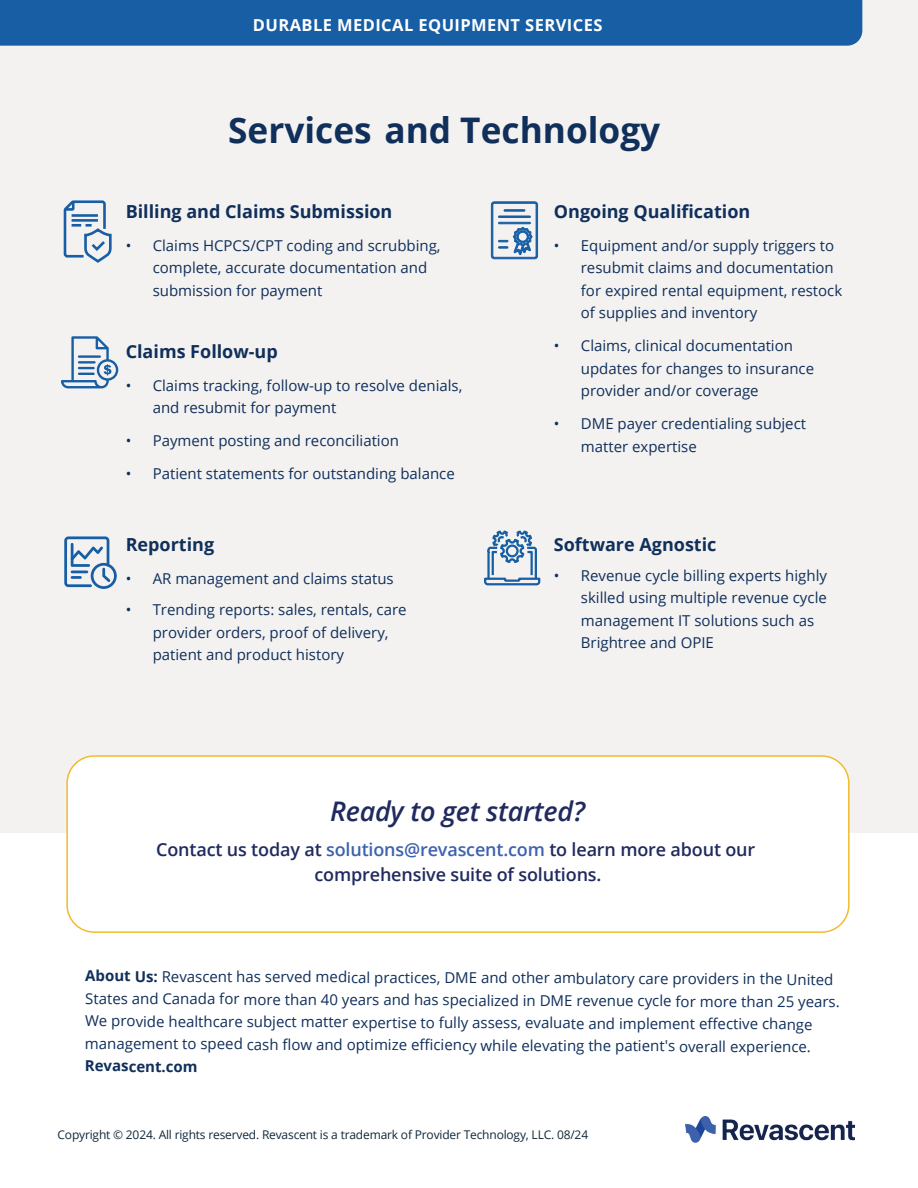
<style>
.page{position:relative;width:918px;height:1188px;background:#fff}
.page>*{position:absolute;margin:0;border:0;box-sizing:border-box;transform-origin:0 0}
.t1{font:700 35.25px "Open Sans";color:#102f5b}
.t2{font:italic 600 27px "Open Sans";letter-spacing:-.01em;color:#212a5e}
.t3{font:600 18px/25.5px "Open Sans";letter-spacing:-.01em;color:#212a5e;text-align:center}
.t4{font:700 18px "Open Sans";color:#102f5b}
.t5{font:700 16.5px "Open Sans";letter-spacing:.025em;color:#fff}
.t6{font:15px/22.5px "Open Sans";color:#102f5b}
.t7{font:700 15px "Open Sans";letter-spacing:-.005em;color:#102f5b}
.t8{font:12px "Open Sans";letter-spacing:-.015em;color:#102838}
.s1{color:#3d62ae}
.s2{font-weight:700}
</style>
<div class="page">
<div style="left:1px;top:1px;width:917px;height:832px;background:#f3f2f0"></div>
<div style="left:67px;top:756px;width:782px;height:176px;background:#fff;border-radius:27px"></div>
<div style="left:66px;top:755px;width:784px;height:178px;border:2px solid #f2bb2d;border-radius:27px"></div>
<img style="left:686px;top:1116px;width:168px;height:27px">
<svg style="left:484px;top:530px;width:57px;height:56px"></svg>
<svg style="left:491px;top:201px;width:47px;height:59px"></svg>
<svg style="left:63px;top:200px;width:49px;height:63px"></svg>
<svg style="left:64px;top:536px;width:53px;height:53px"></svg>
<svg style="left:61px;top:336px;width:57px;height:52px"></svg>
<div style="left:0;top:0;width:862px;height:46px;background:#175ea5"></div>
<p class="t5" style="left:253px;top:13px;width:351px">DURABLE MEDICAL EQUIPMENT SERVICES</p>
<h1 class="t1" style="left:228px;top:106px;width:434px">Services and Technology</h1>
<p class="t4" style="left:126px;top:198px;width:268px">Billing and Claims Submission</p>
<p class="t6" style="left:153px;top:233px;width:289px;text-indent:-27px">• Claims HCPCS/CPT coding and scrubbing, complete, accurate documentation and submission for payment</p>
<p class="t4" style="left:126px;top:339px;width:154px">Claims Follow-up</p>
<p class="t6" style="left:153px;top:374px;width:311px;text-indent:-27px">• Claims tracking, follow-up to resolve denials, and resubmit for payment</p>
<p class="t6" style="left:126px;top:429px;width:275px">• Payment posting and reconciliation</p>
<p class="t6" style="left:126px;top:462px;width:331px">• Patient statements for outstanding balance</p>
<p class="t4" style="left:126px;top:532px;width:90px">Reporting</p>
<p class="t6" style="left:126px;top:567px;width:270px">• AR management and claims status</p>
<p class="t6" style="left:153px;top:598px;width:255px;text-indent:-27px">• Trending reports: sales, rentals, care provider orders, proof of delivery, patient and product history</p>
<p class="t4" style="left:554px;top:198px;width:198px">Ongoing Qualification</p>
<p class="t6" style="left:581px;top:233px;width:263px;text-indent:-27px">• Equipment and/or supply triggers to resubmit claims and documentation for expired rental equipment, restock of supplies and inventory</p>
<p class="t6" style="left:581px;top:334px;width:235px;text-indent:-27px">• Claims, clinical documentation updates for changes to insurance provider and/or coverage</p>
<p class="t6" style="left:581px;top:412px;width:227px;text-indent:-27px">• DME payer credentialing subject matter expertise</p>
<p class="t4" style="left:554px;top:532px;width:164px">Software Agnostic</p>
<p class="t6" style="left:581px;top:564px;width:248px;text-indent:-27px">• Revenue cycle billing experts highly skilled using multiple revenue cycle management IT solutions such as<br>Brightree and OPIE</p>
<h2 class="t2" style="left:330px;top:793px;width:257px">Ready to get started?</h2>
<p class="t3" style="left:156px;top:836px;width:601px">Contact us today at <span class="s1">solutions@revascent.com</span> to learn more about our comprehensive suite of solutions.</p>
<p class="t6" style="left:85px;top:966px;width:756px"><span class="s2">About Us:</span> Revascent has served medical practices, DME and other ambulatory care providers in the United States and Canada for more than 40 years and has specialized in DME revenue cycle for more than 25 years.<br>We provide healthcare subject matter expertise to fully assess, evaluate and implement effective change management to speed cash flow and optimize efficiency while elevating the patient's overall experience.</p>
<p class="t7" style="left:85px;top:1056px;width:114px">Revascent.com</p>
<p class="t8" style="left:58px;top:1127px;width:532px">Copyright © 2024. All rights reserved. Revascent is a trademark of Provider Technology, LLC. 08/24</p>
</div>
